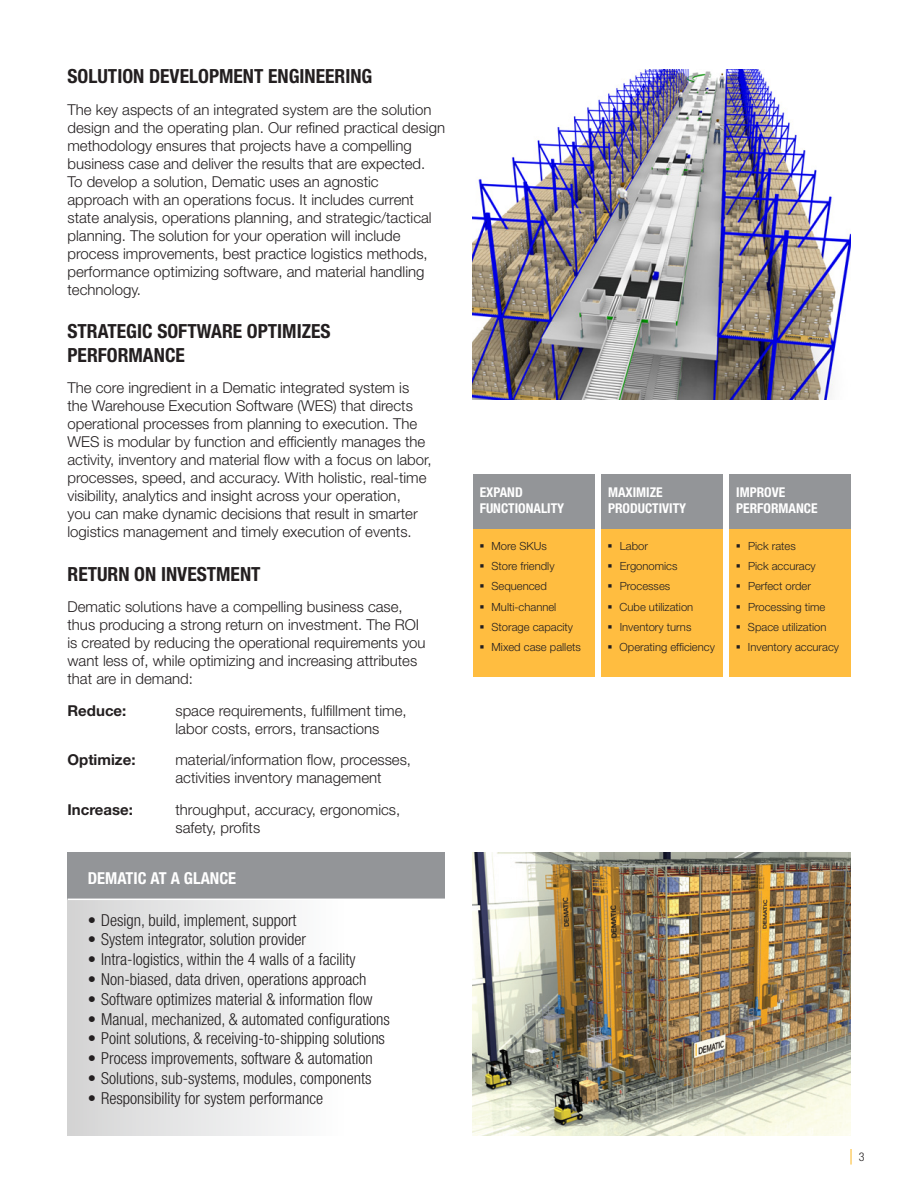
<style>
.page{position:relative;width:918px;height:1188px;background:#fff}
.page>*{position:absolute;margin:0;border:0;box-sizing:border-box;transform-origin:0 0}
.Heading_1{font:700 condensed 19.5px/23.4px "Helvetica Neue LT Std";color:#231f20}
.t1{font:300 condensed 16.5px "Helvetica Neue LT Std";color:#231f20}
.Sidebar_Header_One_L{font:700 condensed 16.5px "Helvetica Neue LT Std";color:#fff}
.Body{font:300 15px/18px "Helvetica Neue LT Std";color:#231f20}
.Body-2{font:700 15px "Helvetica Neue LT Std";color:#231f20}
.Tint_Box_Head_2{font:700 condensed 13.5px/16.2px "Helvetica Neue LT Std";color:#fff}
.t2{font:300 condensed 12px "Helvetica Neue LT Std";color:#231f20}
.t3{font:300 11.25px "Helvetica Neue LT Std";color:#231f20}
</style>
<div class="page">
<svg style="left:850px;top:1149px;width:2px;height:16px"></svg>
<img style="left:472px;top:853px;width:378px;height:283px">
<img style="left:472px;top:69px;width:378px;height:330px">
<div style="left:68px;top:852px;width:378px;height:284px;background:linear-gradient(to right,#d7d7d8,#fff)"></div>
<div style="left:68px;top:852px;width:378px;height:47px;background:#939598"></div>
<hr style="left:68px;top:899px;width:378px;height:1px;background:#fff">
<div style="left:473px;top:528px;width:122px;height:149px;background:#ffbd40"></div>
<div style="left:473px;top:474px;width:122px;height:54px;background:#939598"></div>
<div style="left:601px;top:528px;width:122px;height:149px;background:#ffbd40"></div>
<div style="left:601px;top:474px;width:122px;height:54px;background:#939598"></div>
<div style="left:730px;top:528px;width:121px;height:149px;background:#ffbd40"></div>
<div style="left:730px;top:474px;width:121px;height:54px;background:#939598"></div>
<p class="Heading_1" style="left:68px;top:64px;width:306px">SOLUTION DEVELOPMENT ENGINEERING</p>
<p class="Body" style="left:68px;top:100px;width:379px">The key aspects of an integrated system are the solution design and the operating plan. Our refined practical design methodology ensures that projects have a compelling business case and deliver the results that are expected.<br>To develop a solution, Dematic uses an agnostic<br>approach with an operations focus. It includes current state analysis, operations planning, and strategic/tactical planning. The solution for your operation will include process improvements, best practice logistics methods, performance optimizing software, and material handling technology.</p>
<p class="Heading_1" style="left:68px;top:319px;width:265px">STRATEGIC SOFTWARE OPTIMIZES<br>PERFORMANCE</p>
<p class="Body" style="left:68px;top:378px;width:366px">The core ingredient in a Dematic integrated system is the Warehouse Execution Software (WES) that directs operational processes from planning to execution. The WES is modular by function and efficiently manages the activity, inventory and material flow with a focus on labor, processes, speed, and accuracy. With holistic, real-time visibility, analytics and insight across your operation,<br>you can make dynamic decisions that result in smarter logistics management and timely execution of events.</p>
<p class="Heading_1" style="left:68px;top:562px;width:195px">RETURN ON INVESTMENT</p>
<p class="Body" style="left:68px;top:598px;width:360px">Dematic solutions have a compelling business case, thus producing a strong return on investment. The ROI is created by reducing the operational requirements you want less of, while optimizing and increasing attributes that are in demand:</p>
<p class="Body-2" style="left:68px;top:701px;width:60px">Reduce:</p>
<p class="Body" style="left:175px;top:701px;width:233px">space requirements, fulfillment time, labor costs, errors, transactions</p>
<p class="Body-2" style="left:68px;top:751px;width:70px">Optimize:</p>
<p class="Body" style="left:175px;top:751px;width:237px">material/information flow, processes, activities inventory management</p>
<p class="Body-2" style="left:68px;top:800px;width:67px">Increase:</p>
<p class="Body" style="left:175px;top:800px;width:226px">throughput, accuracy, ergonomics, safety, profits</p>
<p class="Sidebar_Header_One_L" style="left:88px;top:868px;width:150px">DEMATIC AT A GLANCE</p>
<p class="t1" style="left:88px;top:910px;width:210px">• Design, build, implement, support</p>
<p class="t1" style="left:88px;top:930px;width:220px">• System integrator, solution provider</p>
<p class="t1" style="left:88px;top:950px;width:269px">• Intra-logistics, within the 4 walls of a facility</p>
<p class="t1" style="left:88px;top:970px;width:280px">• Non-biased, data driven, operations approach</p>
<p class="t1" style="left:88px;top:989px;width:286px">• Software optimizes material &amp; information flow</p>
<p class="t1" style="left:88px;top:1009px;width:304px">• Manual, mechanized, &amp; automated configurations</p>
<p class="t1" style="left:88px;top:1029px;width:299px">• Point solutions, &amp; receiving-to-shipping solutions</p>
<p class="t1" style="left:88px;top:1049px;width:287px">• Process improvements, software &amp; automation</p>
<p class="t1" style="left:88px;top:1069px;width:285px">• Solutions, sub-systems, modules, components</p>
<p class="t1" style="left:88px;top:1088px;width:237px">• Responsibility for system performance</p>
<p class="Tint_Box_Head_2" style="left:480px;top:484px;width:86px">EXPAND<br>FUNCTIONALITY</p>
<p class="t3" style="left:492px;top:539px;width:57px">More SKUs</p>
<p class="t3" style="left:491px;top:559px;width:65px">Store friendly</p>
<p class="t3" style="left:491px;top:579px;width:57px">Sequenced</p>
<p class="t3" style="left:492px;top:600px;width:66px">Multi-channel</p>
<p class="t3" style="left:491px;top:620px;width:83px">Storage capacity</p>
<p class="t3" style="left:492px;top:640px;width:91px">Mixed case pallets</p>
<p class="Tint_Box_Head_2" style="left:608px;top:484px;width:56px">MAXIMIZE</p>
<p class="Tint_Box_Head_2" style="left:608px;top:500px;width:80px">PRODUCTIVITY</p>
<p class="t3" style="left:620px;top:539px;width:30px">Labor</p>
<p class="t3" style="left:620px;top:559px;width:59px">Ergonomics</p>
<p class="t3" style="left:620px;top:579px;width:52px">Processes</p>
<p class="t3" style="left:620px;top:600px;width:75px">Cube utilization</p>
<p class="t3" style="left:620px;top:620px;width:73px">Inventory turns</p>
<p class="t3" style="left:620px;top:640px;width:97px">Operating efficiency</p>
<p class="Tint_Box_Head_2" style="left:736px;top:484px;width:83px">IMPROVE<br>PERFORMANCE</p>
<p class="t3" style="left:748px;top:539px;width:49px">Pick rates</p>
<p class="t3" style="left:748px;top:559px;width:69px">Pick accuracy</p>
<p class="t3" style="left:748px;top:579px;width:64px">Perfect order</p>
<p class="t3" style="left:748px;top:600px;width:79px">Processing time</p>
<p class="t3" style="left:748px;top:620px;width:80px">Space utilization</p>
<p class="t3" style="left:748px;top:640px;width:93px">Inventory accuracy</p>
<p class="t2" style="left:859px;top:1150px;width:7px">3</p>
</div>
